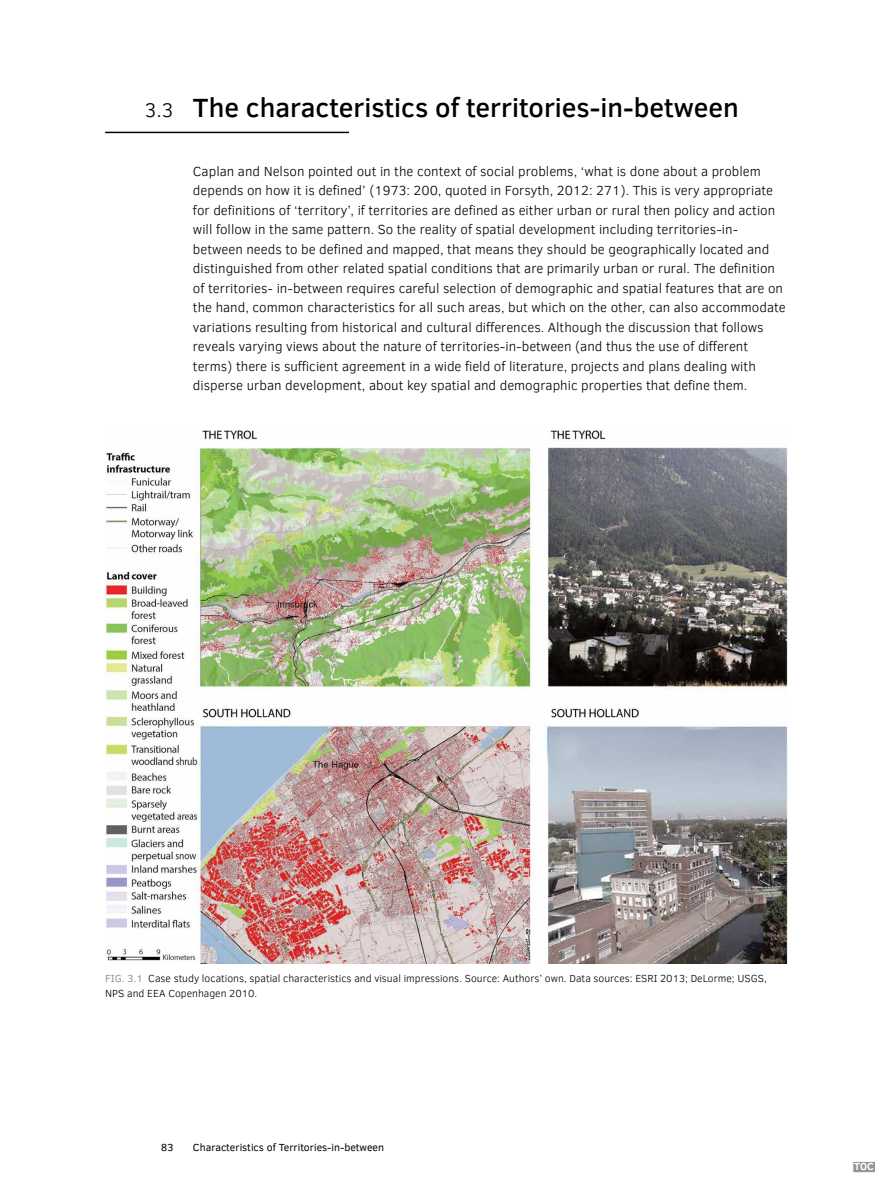
<style>
.page{position:relative;width:893px;height:1190px;background:#fff}
.page>*{position:absolute;margin:0;border:0;box-sizing:border-box;transform-origin:0 0}
.t1{font:500 27px "Clear Sans";color:#000}
.BODY_Normal{font:300 13.5px/19.5px "Clear Sans";color:#000}
.t2{font:300 10.5px/14.7px "Clear Sans";color:#000}
.t3{font:10.5px "Clear Sans";color:#000}
.t4{font:700 10.5px "Clear Sans";color:#fff}
.s1{font-weight:300;font-size:20.25px}
.s2{font-weight:400;color:#939598}
.s3{font-style:italic}
</style>
<div class="page">
<hr style="left:105px;top:132px;width:244px;height:1px;background:#000">
<img style="left:105px;top:430px;width:683px;height:533px">
<div style="left:853px;top:1161px;width:23px;height:11px;background:#939598;border:1px solid #fff"></div>
<p class="t1" style="left:145px;top:89px;width:595px"><span class="s1">3.3</span> The characteristics of territories-in-between</p>
<p class="BODY_Normal" style="left:193px;top:161px;width:594px">Caplan and Nelson pointed out in the context of social problems, ‘what is done about a problem depends on how it is defined’ (1973: 200, quoted in Forsyth, 2012: 271). This is very appropriate for definitions of ‘territory’, if territories are defined as either urban or rural then policy and action will follow in the same pattern. So the reality of spatial development including territories-in&shy;between needs to be defined and mapped, that means they should be geographically located and distinguished from other related spatial conditions that are primarily urban or rural. The definition of territories- in-between requires careful selection of demographic and spatial features that are on the hand, common characteristics for all such areas, but which on the other, can also accommodate variations resulting from historical and cultural differences. Although the discussion that follows reveals varying views about the nature of territories-in-between (and thus the use of different terms) there is sufficient agreement in a wide field of literature, projects and plans dealing with disperse urban development, about key spatial and demographic properties that define them.</p>
<p class="t2" style="left:105px;top:971px;width:663px"><span class="s2">FIG. 3.1</span> Case study locations, spatial characteristics and visual impressions<span class="s3">.</span>Source: Authors’ own. Data sources: ESRI 2013; DeLorme; USGS,<br>NPS and EEA Copenhagen 2010.</p>
<p class="t3" style="left:161px;top:1140px;width:14px">83</p>
<p class="t3" style="left:193px;top:1140px;width:193px">Characteristics of Territories-in-between</p>
<p class="t4" style="left:854px;top:1159px;width:21px">TOC</p>
</div>
